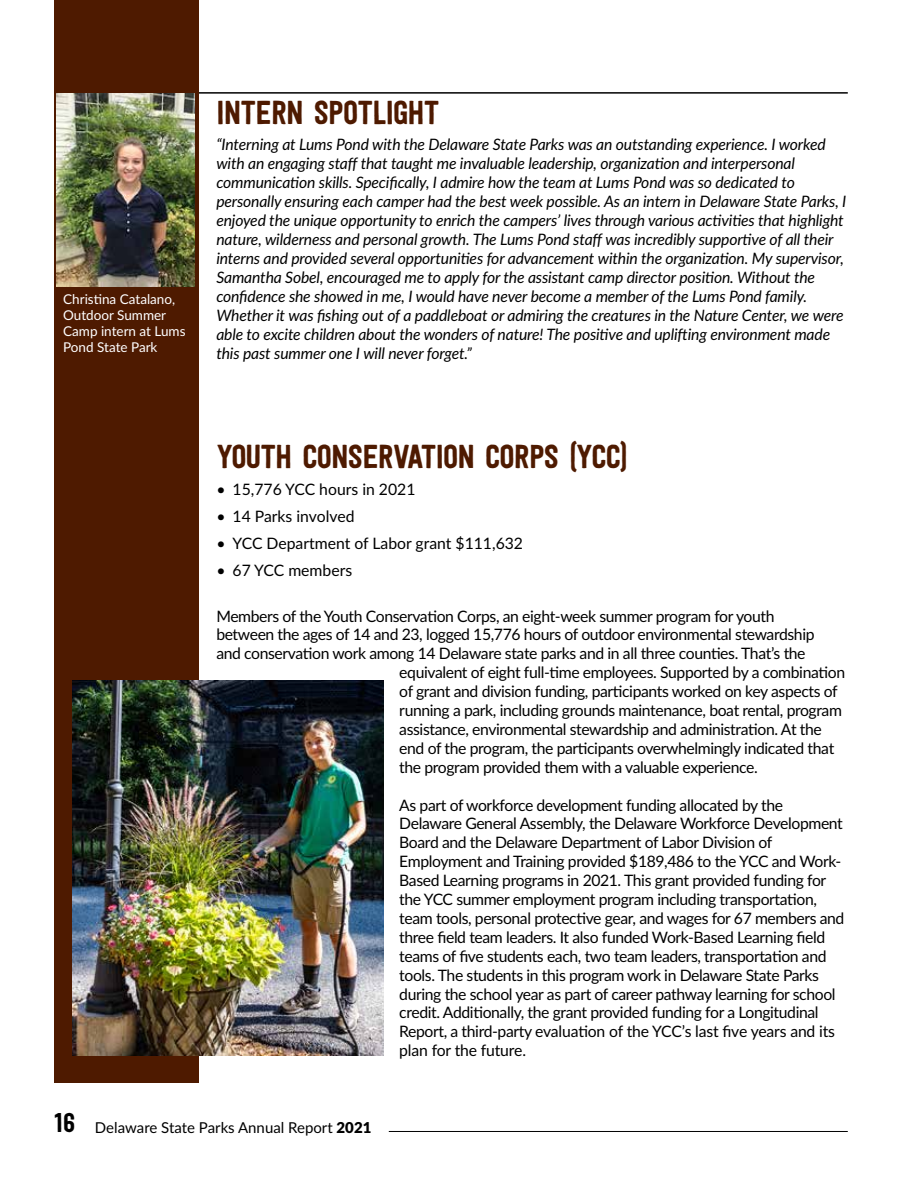
<style>
.page{position:relative;width:918px;height:1188px;background:#fff}
.page>*{position:absolute;margin:0;border:0;box-sizing:border-box;transform-origin:0 0}
.t1{font:33px "Festivo LC Basic";letter-spacing:-.025em;color:#4e1a00}
.t2{font:15.75px/18.9px "Lato";letter-spacing:-.025em;color:#000}
.t3{font:italic 15.75px/19px "Lato";letter-spacing:-.01em;color:#000}
.t4{font:15.75px "Lato";color:#000}
.t5{font:15px "Lato";color:#000}
.t6{font:13.5px/16.2px "Lato";color:#fff}
.s1{font-family:"Festivo LC Basic";font-size:27px}
.s2{font-weight:900}
</style>
<div class="page">
<hr style="left:389px;top:1131px;width:459px;height:1px;background:#000">
<hr style="left:54px;top:92px;width:794px;height:2px;background:#000">
<div style="left:54px;top:0;width:145px;height:1083px;background:#4e1a00"></div>
<img style="left:57px;top:94px;width:138px;height:193px">
<img style="left:72px;top:681px;width:311px;height:374px">
<p class="t6" style="left:63px;top:290px;width:124px">Christina Catalano,<br>Outdoor Summer<br>Camp intern at Lums<br>Pond State Park</p>
<h1 class="t1" style="left:216px;top:92px;width:225px">INTERN SPOTLIGHT</h1>
<p class="t3" style="left:216px;top:134px;width:632px">“Interning at Lums Pond with the Delaware State Parks was an outstanding experience. I worked with an engaging staff that taught me invaluable leadership, organization and interpersonal communication skills. Specifically, I admire how the team at Lums Pond was so dedicated to personally ensuring each camper had the best week possible. As an intern in Delaware State Parks, I enjoyed the unique opportunity to enrich the campers’ lives through various activities that highlight nature, wilderness and personal growth. The Lums Pond staff was incredibly supportive of all their interns and provided several opportunities for advancement within the organization. My supervisor, Samantha Sobel, encouraged me to apply for the assistant camp director position. Without the confidence she showed in me, I would have never become a member of the Lums Pond family.<br>Whether it was fishing out of a paddleboat or admiring the creatures in the Nature Center, we were able to excite children about the wonders of nature! The positive and uplifting environment made this past summer one I will never forget.”</p>
<h1 class="t1" style="left:216px;top:436px;width:413px">YOUTH CONSERVATION CORPS (YCC)</h1>
<p class="t4" style="left:216px;top:478px;width:201px">• 15,776 YCC hours in 2021</p>
<p class="t4" style="left:216px;top:505px;width:140px">• 14 Parks involved</p>
<p class="t4" style="left:216px;top:532px;width:308px">• YCC Department of Labor grant $111,632</p>
<p class="t4" style="left:216px;top:559px;width:137px">• 67 YCC members</p>
<p class="t2" style="left:216px;top:606px;width:560px">Members of the Youth Conservation Corps, an eight-week summer program for youth</p>
<p class="t2" style="left:216px;top:625px;width:600px">between the ages of 14 and 23, logged 15,776 hours of outdoor environmental stewardship</p>
<p class="t2" style="left:216px;top:644px;width:591px">and conservation work among 14 Delaware state parks and in all three counties. That’s the</p>
<p class="t2" style="left:399px;top:662px;width:447px">equivalent of eight full-time employees. Supported by a combination</p>
<p class="t2" style="left:399px;top:681px;width:440px">of grant and division funding, participants worked on key aspects of</p>
<p class="t2" style="left:399px;top:700px;width:444px">running a park, including grounds maintenance, boat rental, program</p>
<p class="t2" style="left:399px;top:719px;width:424px">assistance, environmental stewardship and administration. At the</p>
<p class="t2" style="left:399px;top:738px;width:437px">end of the program, the participants overwhelmingly indicated that</p>
<p class="t2" style="left:399px;top:757px;width:360px">the program provided them with a valuable experience.</p>
<p class="t2" style="left:399px;top:795px;width:447px">As part of workforce development funding allocated by the Delaware General Assembly, the Delaware Workforce Development Board and the Delaware Department of Labor Division of Employment and Training provided $189,486 to the YCC and Work-Based Learning programs in 2021. This grant provided funding for the YCC summer employment program including transportation, team tools, personal protective gear, and wages for 67 members and three field team leaders. It also funded Work-Based Learning field teams of five students each, two team leaders, transportation and tools. The students in this program work in Delaware State Parks during the school year as part of career pathway learning for school credit. Additionally, the grant provided funding for a Longitudinal Report, a third-party evaluation of the YCC’s last five years and its plan for the future.</p>
<p class="t5" style="left:54px;top:1117px;width:319px"><span class="s1">16</span> Delaware State Parks Annual Report <span class="s2">2021</span></p>
</div>
